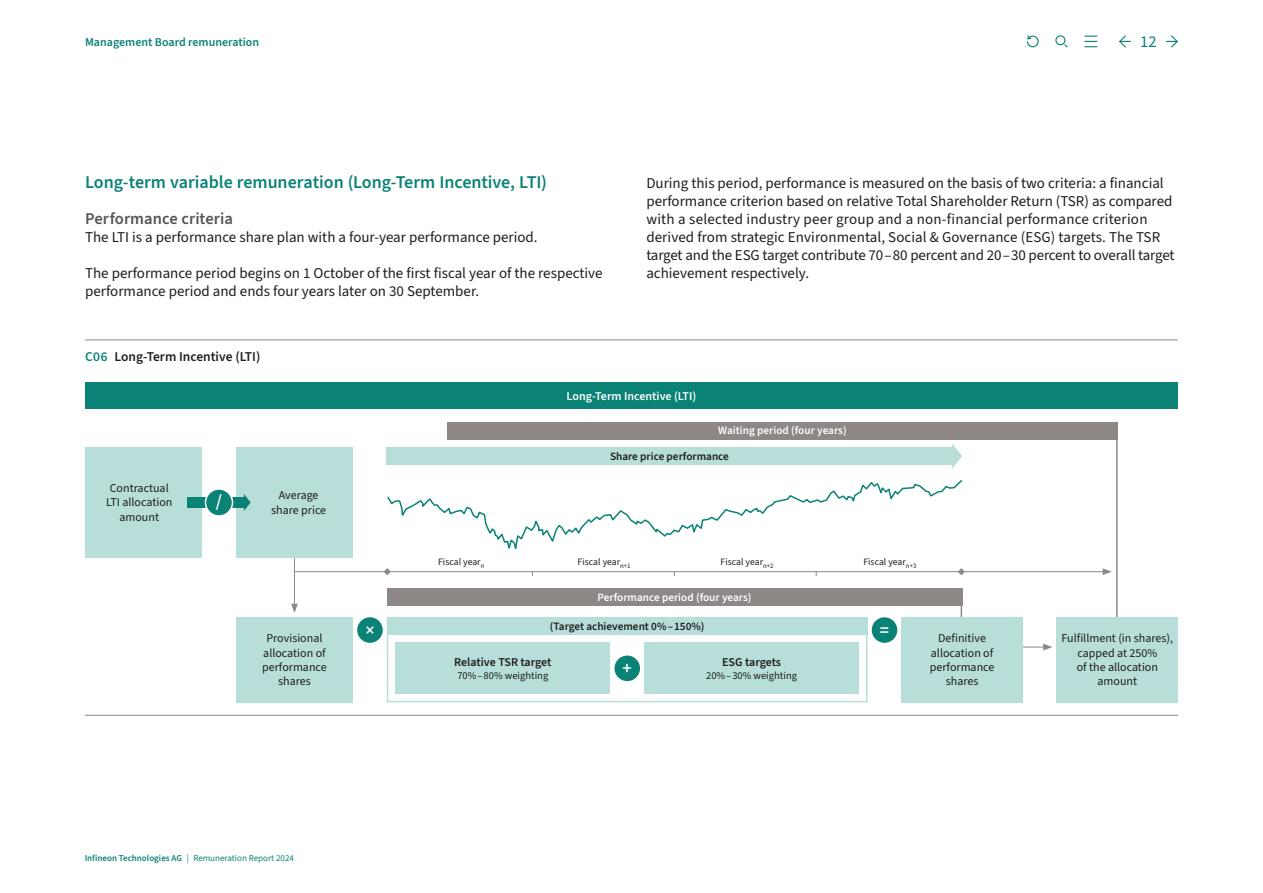
<style>
.page{position:relative;width:1263px;height:893px;background:#fff}
.page>*{position:absolute;margin:0;border:0;box-sizing:border-box;transform-origin:0 0}
.t1{font:600 18px "Source Sans 3";letter-spacing:-.005em;color:#0a8276}
.t2{font:600 18px "Source Sans 3";color:#fff}
.t3{font:600 16.5px "Source Sans 3";color:#575352}
.t4{font:16.5px "Source Sans 3";color:#0a8276}
.t5{font:15px/18px "Source Sans 3";color:#1d1d1b}
.t6{font:600 13.5px "Source Sans 3";color:#1d1d1b}
.t7{font:12px/14.2px "Source Sans 3";color:#1d1d1b;text-align:center}
.t8{font:600 12px "Source Sans 3";letter-spacing:-.01em;color:#1d1d1b}
.t9{font:600 12px "Source Sans 3";color:#0a8276}
.t10{font:600 12px "Source Sans 3";color:#fff}
.t11{font:600 11.25px "Source Sans 3";color:#fff}
.t12{font:600 11.25px "Source Sans 3";color:#1d1d1b}
.t13{font:10.5px "Source Sans 3";color:#1d1d1b}
.t14{font:9.75px "Source Sans 3";color:#1d1d1b}
.t15{font:9px "Source Sans 3";color:#0a8276}
.s1{color:#0a8276}
.s2{font-weight:600}
</style>
<div class="page">
<hr style="left:85px;top:340px;width:1093px;height:1px;background:#8d8786">
<div style="left:85px;top:382px;width:1093px;height:27px;background:#0a8276"></div>
<svg style="left:1023px;top:644px;width:29px;height:6px"></svg>
<hr style="left:1116px;top:422px;width:2px;height:195px;background:#8d8786">
<hr style="left:387px;top:617px;width:1px;height:85px;background:#b8deda">
<hr style="left:866px;top:617px;width:1px;height:85px;background:#b8deda">
<hr style="left:387px;top:701px;width:480px;height:1px;background:#b8deda">
<hr style="left:294px;top:558px;width:1px;height:48px;background:#8d8786">
<svg style="left:291px;top:604px;width:7px;height:9px"></svg>
<hr style="left:85px;top:715px;width:1093px;height:1px;background:#8d8786">
<div style="left:901px;top:617px;width:122px;height:85px;background:#b8deda"></div>
<div style="left:1057px;top:617px;width:121px;height:85px;background:#b8deda"></div>
<div style="left:872px;top:617px;width:25px;height:26px;background:#0a8276;border-radius:50%"></div>
<div style="left:236px;top:617px;width:117px;height:85px;background:#b8deda"></div>
<div style="left:387px;top:588px;width:575px;height:18px;background:#8d8786"></div>
<div style="left:387px;top:617px;width:480px;height:18px;background:#b8deda"></div>
<div style="left:395px;top:643px;width:215px;height:51px;background:#b8deda"></div>
<div style="left:644px;top:643px;width:215px;height:51px;background:#b8deda"></div>
<div style="left:357px;top:617px;width:26px;height:26px;background:#0a8276;border-radius:50%"></div>
<div style="left:614px;top:656px;width:26px;height:25px;background:#0a8276;border-radius:50%"></div>
<div style="left:85px;top:447px;width:117px;height:111px;background:#b8deda"></div>
<div style="left:236px;top:447px;width:117px;height:111px;background:#b8deda"></div>
<hr style="left:867px;top:571px;width:238px;height:1px;background:#8d8786">
<svg style="left:1102px;top:568px;width:10px;height:7px"></svg>
<hr style="left:294px;top:571px;width:573px;height:1px;background:#8d8786">
<div style="left:387px;top:447px;width:565px;height:18px;background:#b8deda"></div>
<svg style="left:952px;top:444px;width:10px;height:25px"></svg>
<div style="left:187px;top:497px;width:57px;height:11px;background:#0a8276"></div>
<svg style="left:244px;top:494px;width:7px;height:17px"></svg>
<div style="left:447px;top:422px;width:671px;height:18px;background:#8d8786"></div>
<svg style="left:384px;top:568px;width:7px;height:7px"></svg>
<svg style="left:958px;top:568px;width:7px;height:7px"></svg>
<svg style="left:387px;top:480px;width:575px;height:69px"></svg>
<div style="left:205px;top:489px;width:27px;height:27px;background:#0a8276;border-radius:50%"></div>
<div style="left:205px;top:488px;width:28px;height:29px;border:2px solid #fff;border-radius:50%"></div>
<svg style="left:1084px;top:36px;width:13px;height:11px"></svg>
<svg style="left:1119px;top:35px;width:12px;height:13px"></svg>
<svg style="left:1166px;top:35px;width:12px;height:13px"></svg>
<svg style="left:1026px;top:35px;width:13px;height:13px"></svg>
<svg style="left:1055px;top:35px;width:13px;height:13px"></svg>
<p class="t9" style="left:85px;top:34px;width:176px">Management Board remuneration</p>
<p class="t4" style="left:1140px;top:31px;width:18px">12</p>
<p class="t1" style="left:85px;top:170px;width:463px">Long-term variable remuneration (Long-Term Incentive, LTI)</p>
<p class="t3" style="left:85px;top:207px;width:149px">Performance criteria</p>
<p class="t5" style="left:85px;top:228px;width:454px">The LTI is a performance share plan with a four-year performance period.</p>
<p class="t5" style="left:85px;top:264px;width:519px">The performance period begins on 1 October of the first fiscal year of the respective performance period and ends four years later on 30 September.</p>
<p class="t6" style="left:85px;top:348px;width:177px"><span class="s1">C06</span> Long-Term Incentive (LTI)</p>
<p class="t5" style="left:646px;top:174px;width:530px">During this period, performance is measured on the basis of two criteria: a financial performance criterion based on relative Total Shareholder Return (TSR) as compared with a selected industry peer group and a non-financial performance criterion derived from strategic Environmental, Social &amp; Governance (ESG) targets. The TSR target and the ESG target contribute 70 – 80 percent and 20 – 30 percent to overall target achievement respectively.</p>
<p class="t10" style="left:567px;top:388px;width:131px">Long-Term Incentive (LTI)</p>
<p class="t11" style="left:718px;top:423px;width:130px">Waiting period (four years)</p>
<p class="t7" style="left:106px;top:481px;width:68px">Contractual<br>LTI allocation amount</p>
<p class="t7" style="left:271px;top:488px;width:56px">Average share price</p>
<p class="t2" style="left:216px;top:489px;width:8px">/</p>
<p class="t7" style="left:262px;top:631px;width:66px">Provisional allocation of performance shares</p>
<p class="t2" style="left:365px;top:618px;width:11px">×</p>
<p class="t12" style="left:610px;top:448px;width:120px">Share price performance</p>
<p class="t14" style="left:438px;top:556px;width:48px">Fiscal year<sub>n</sub></p>
<p class="t14" style="left:578px;top:556px;width:55px">Fiscal year<sub>n+1</sub></p>
<p class="t14" style="left:720px;top:556px;width:55px">Fiscal year<sub>n+2</sub></p>
<p class="t14" style="left:863px;top:556px;width:55px">Fiscal year<sub>n+3</sub></p>
<p class="t11" style="left:598px;top:590px;width:155px">Performance period (four years)</p>
<p class="t12" style="left:550px;top:618px;width:156px">(Target achievement 0% – 150%)</p>
<p class="t8" style="left:454px;top:654px;width:99px">Relative TSR target</p>
<p class="t13" style="left:457px;top:669px;width:92px">70% – 80% weighting</p>
<p class="t8" style="left:722px;top:654px;width:60px">ESG targets</p>
<p class="t13" style="left:706px;top:669px;width:92px">20% – 30% weighting</p>
<p class="t2" style="left:623px;top:656px;width:11px">+</p>
<p class="t2" style="left:880px;top:618px;width:11px">=</p>
<p class="t7" style="left:930px;top:631px;width:66px">Definitive allocation of performance shares</p>
<p class="t7" style="left:1061px;top:631px;width:113px">Fulfillment (in shares), capped at 250%<br>of the allocation amount</p>
<p class="t15" style="left:85px;top:852px;width:211px"><span class="s2">Infineon Technologies AG</span> | Remuneration Report 2024</p>
</div>
